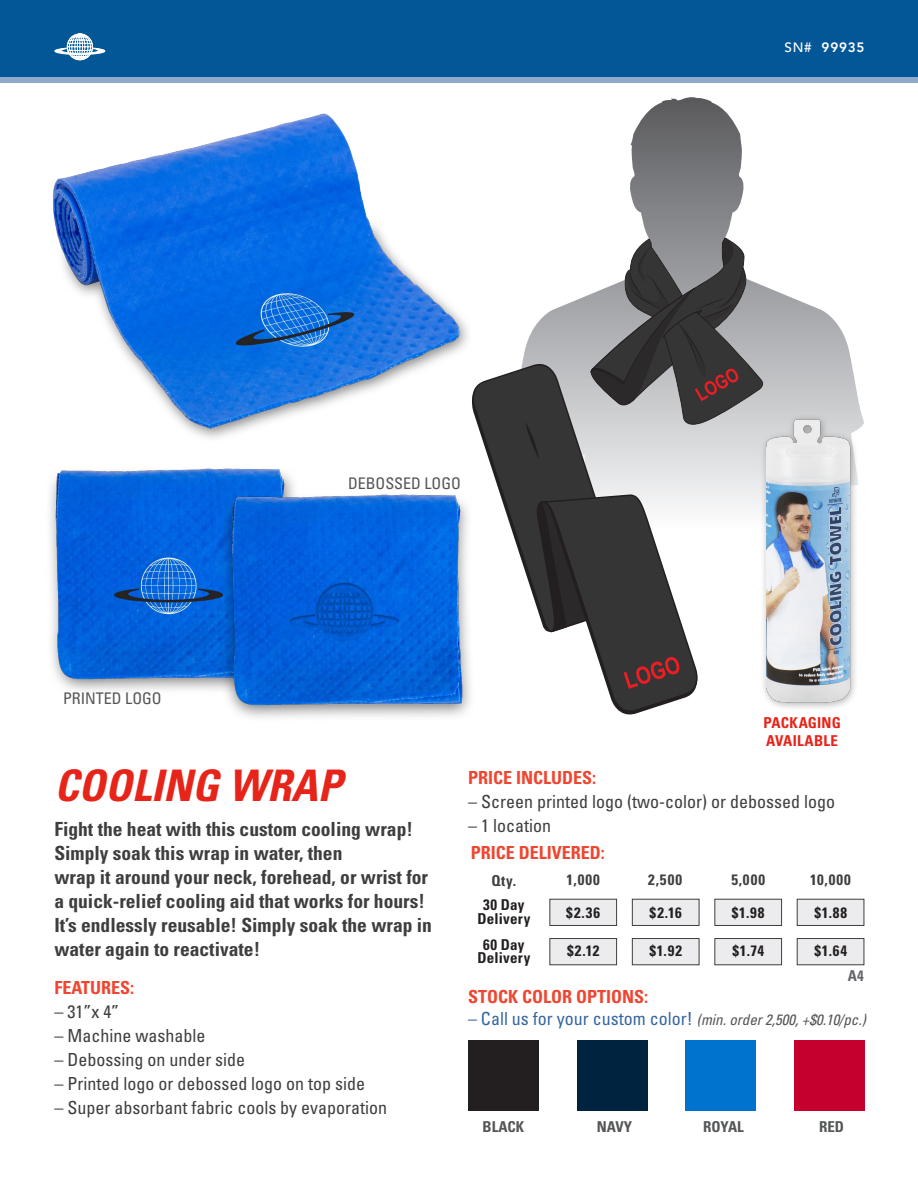
<style>
.page{position:relative;width:918px;height:1188px;background:#fff}
.page>*{position:absolute;margin:0;border:0;box-sizing:border-box;transform-origin:0 0}
.t1{font:italic 700 condensed 43.5px "Univers LT Std";color:#e72419}
.t2{font:700 condensed 19.5px/24px "Univers LT Std";color:#3e3e3f}
.t3{font:condensed 18px "Univers LT Std";color:#3e3e3f}
.t4{font:700 condensed 18px "Univers LT Std";color:#ee4630}
.t5{font:condensed 16.05px "Univers LT Std";color:#545557}
.t6{font:700 condensed 15px "Univers LT Std";letter-spacing:.02em;color:#231f20}
.t7{font:italic condensed 15px "Univers LT Std";color:#545557}
.t8{font:700 condensed 15px "Univers LT Std";letter-spacing:.07em;color:#3e3e3f}
.t9{font:700 condensed 15px "Univers LT Std";letter-spacing:.01em;color:#e72419}
.t10{font:700 condensed 15px "Univers LT Std";color:#545557}
.t11{font:700 condensed 15px "Univers LT Std";color:#646669}
.t12{font:800 13.5px "Avenir LT Std";letter-spacing:.055em;color:#fff}
.s1{font-weight:500}
.s2{font-style:normal;font-size:18px;color:#3566a1}
</style>
<div class="page">
<div style="left:0;top:6px;width:918px;height:77px;background:#8fa8cc"></div>
<div style="left:0;top:0;width:918px;height:77px;background:#035796"></div>
<svg style="left:54px;top:34px;width:52px;height:26px"></svg>
<div style="left:549px;top:899px;width:68px;height:27px;background:#ececee;border:1px solid #3e3e3f"></div>
<div style="left:549px;top:938px;width:68px;height:27px;background:#ececee;border:1px solid #3e3e3f"></div>
<div style="left:632px;top:899px;width:67px;height:27px;background:#ececee;border:1px solid #3e3e3f"></div>
<div style="left:632px;top:938px;width:67px;height:27px;background:#ececee;border:1px solid #3e3e3f"></div>
<div style="left:714px;top:899px;width:68px;height:27px;background:#ececee;border:1px solid #3e3e3f"></div>
<div style="left:714px;top:938px;width:68px;height:27px;background:#ececee;border:1px solid #3e3e3f"></div>
<div style="left:797px;top:899px;width:67px;height:27px;background:#ececee;border:1px solid #3e3e3f"></div>
<div style="left:797px;top:938px;width:67px;height:27px;background:#ececee;border:1px solid #3e3e3f"></div>
<div style="left:468px;top:1040px;width:71px;height:71px;background:#231f20"></div>
<div style="left:577px;top:1040px;width:70px;height:71px;background:#002340"></div>
<div style="left:685px;top:1040px;width:71px;height:71px;background:#0073ce"></div>
<div style="left:794px;top:1040px;width:71px;height:71px;background:#c5002e"></div>
<svg style="left:766px;top:287px;width:93px;height:127px"></svg>
<svg style="left:630px;top:97px;width:114px;height:140px;background:#898a8c"></svg>
<img style="left:52px;top:113px;width:416px;height:326px">
<img style="left:50px;top:468px;width:239px;height:223px">
<img style="left:200px;top:477px;width:269px;height:241px">
<img style="left:766px;top:414px;width:94px;height:294px">
<svg style="left:469px;top:237px;width:297px;height:478px"></svg>
<p class="t12" style="left:784px;top:39px;width:82px"><span class="s1">SN#</span> 99935</p>
<p class="t5" style="left:348px;top:473px;width:114px">DEBOSSED LOGO</p>
<p class="t5" style="left:63px;top:688px;width:100px">PRINTED LOGO</p>
<p class="t1" style="left:54px;top:759px;width:289px">COOLING WRAP</p>
<p class="t2" style="left:54px;top:817px;width:379px">Fight the heat with this custom cooling wrap!<br>Simply soak this wrap in water, then<br>wrap it around your neck, forehead, or wrist for a quick-relief cooling aid that works for hours!<br>It’s endlessly reusable! Simply soak the wrap in water again to reactivate!</p>
<p class="t4" style="left:54px;top:976px;width:81px">FEATURES:</p>
<p class="t3" style="left:54px;top:1000px;width:66px">– 31”x 4”</p>
<p class="t3" style="left:54px;top:1024px;width:152px">– Machine washable</p>
<p class="t3" style="left:54px;top:1048px;width:192px">– Debossing on under side</p>
<p class="t3" style="left:54px;top:1072px;width:312px">– Printed logo or debossed logo on top side</p>
<p class="t3" style="left:54px;top:1096px;width:334px">– Super absorbant fabric cools by evaporation</p>
<p class="t9" style="left:763px;top:713px;width:79px">PACKAGING</p>
<p class="t9" style="left:766px;top:731px;width:73px">AVAILABLE</p>
<p class="t4" style="left:468px;top:766px;width:130px">PRICE INCLUDES:</p>
<p class="t3" style="left:468px;top:790px;width:368px">– Screen printed logo (two-color) or debossed logo</p>
<p class="t3" style="left:468px;top:814px;width:84px">– 1 location</p>
<p class="t4" style="left:471px;top:842px;width:136px">PRICE DELIVERED:</p>
<p class="t8" style="left:492px;top:872px;width:26px">Qty.</p>
<p class="t6" style="left:483px;top:896px;width:43px">30 Day</p>
<p class="t6" style="left:477px;top:909px;width:55px">Delivery</p>
<p class="t6" style="left:483px;top:935px;width:43px">60 Day</p>
<p class="t6" style="left:477px;top:949px;width:55px">Delivery</p>
<p class="t8" style="left:567px;top:870px;width:35px">1,000</p>
<p class="t6" style="left:566px;top:903px;width:35px">$2.36</p>
<p class="t6" style="left:567px;top:941px;width:34px">$2.12</p>
<p class="t8" style="left:648px;top:870px;width:35px">2,500</p>
<p class="t6" style="left:650px;top:903px;width:34px">$2.16</p>
<p class="t6" style="left:649px;top:941px;width:34px">$1.92</p>
<p class="t8" style="left:731px;top:870px;width:35px">5,000</p>
<p class="t6" style="left:732px;top:903px;width:34px">$1.98</p>
<p class="t6" style="left:732px;top:941px;width:33px">$1.74</p>
<p class="t8" style="left:810px;top:870px;width:42px">10,000</p>
<p class="t6" style="left:814px;top:904px;width:34px">$1.88</p>
<p class="t6" style="left:814px;top:941px;width:34px">$1.64</p>
<p class="t11" style="left:848px;top:966px;width:17px">A4</p>
<p class="t4" style="left:468px;top:985px;width:182px">STOCK COLOR OPTIONS:</p>
<p class="t7" style="left:468px;top:1010px;width:399px"><span class="s2">– Call us for your custom color!</span> (min. order 2,500, +$0.10/pc.)</p>
<p class="t10" style="left:483px;top:1117px;width:43px">BLACK</p>
<p class="t10" style="left:597px;top:1117px;width:37px">NAVY</p>
<p class="t10" style="left:703px;top:1117px;width:42px">ROYAL</p>
<p class="t10" style="left:819px;top:1117px;width:27px">RED</p>
</div>
